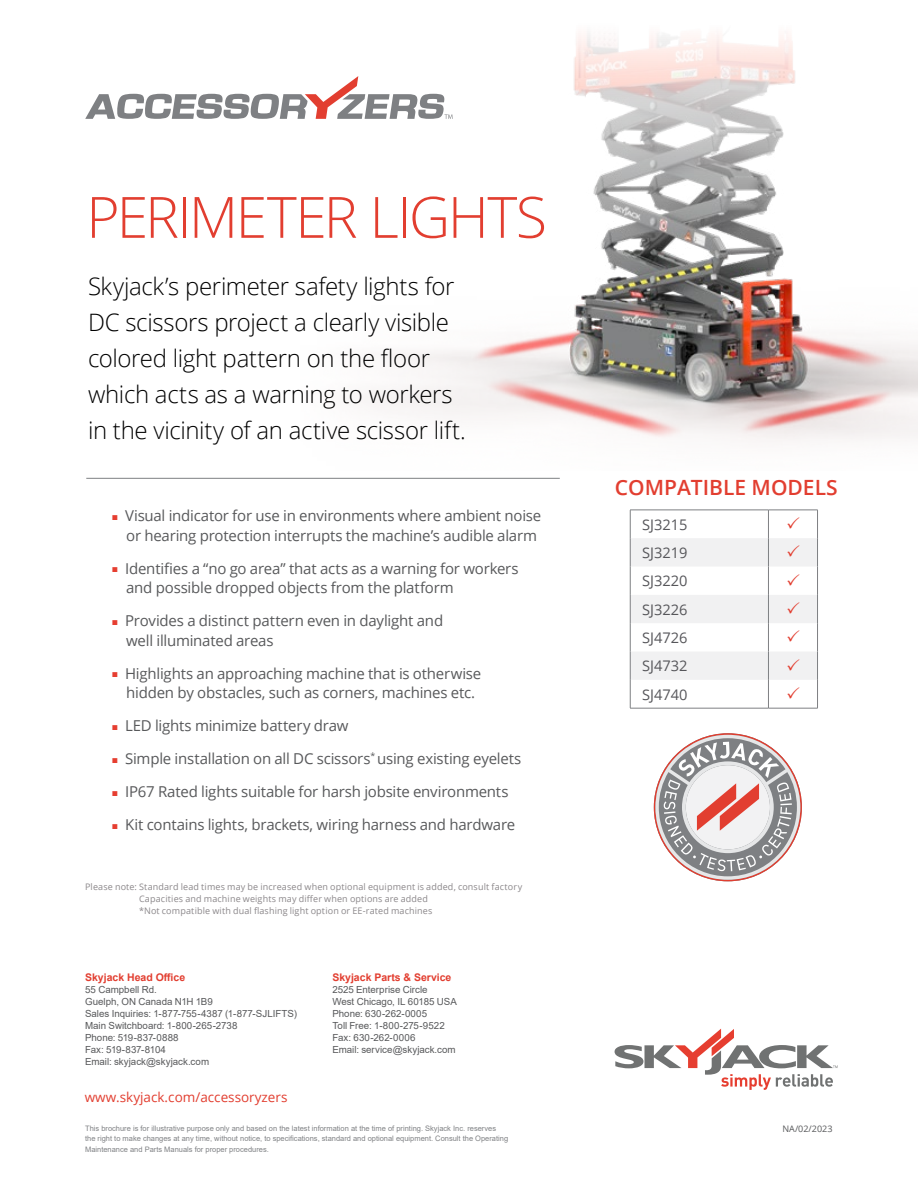
<style>
.page{position:relative;width:918px;height:1188px;background:#fff}
.page>*{position:absolute;margin:0;border:0;box-sizing:border-box;transform-origin:0 0}
.t1{font:300 57px "Open Sans";letter-spacing:-.04em;color:#e23e30}
.t2{font:300 24px/36px "Open Sans";letter-spacing:-.015em;color:#000}
.t3{font:600 21px "Open Sans";color:#e23e30}
.t4{font:15px/19.5px "Open Sans";letter-spacing:-.015em;color:#58595b}
.t5{font:14.7px/28.3px "Open Sans";color:#56565a;text-align:justify}
.t6{font:13.5px "Open Sans";color:#e23e30}
.t7{font:700 10.5px "Arial";color:#e23e30}
.t8{font:9.75px/12px "Arial";color:#58595b}
.t9{font:9px/12px "Open Sans";letter-spacing:.015em;color:#8b878a}
.t10{font:9px "Open Sans";color:#58595b}
.t11{font:7.5px/10.5px "Arial";color:#808285}
.s1{font-family:"Arial";font-size:10.5px;color:#e63e30}
</style>
<div class="page">
<img style="left:365px;top:33px;width:553px;height:408px">
<svg style="left:615px;top:1029px;width:223px;height:61px"></svg>
<hr style="left:86px;top:478px;width:474px;height:1px;background:#7e8083">
<svg style="left:85px;top:76px;width:368px;height:43px"></svg>
<hr style="left:768px;top:708px;width:50px;height:1px;background:#7e8083">
<hr style="left:630px;top:708px;width:138px;height:1px;background:#7e8083">
<svg style="left:654px;top:733px;width:148px;height:148px"></svg>
<svg style="left:630px;top:510px;width:188px;height:198px"></svg>
<h1 class="t1" style="left:86px;top:178px;width:462px">PERIMETER LIGHTS</h1>
<h2 class="t2" style="left:88px;top:268px;width:379px">Skyjack’s perimeter safety lights for DC scissors project a clearly visible colored light pattern on the floor which acts as a warning to workers in the vicinity of an active scissor lift.</h2>
<p class="t4" style="left:112px;top:506px;width:431px;text-align:right"><span class="s1">■</span> Visual indicator for use in environments where ambient noise or hearing protection interrupts the machine’s audible alarm</p>
<p class="t4" style="left:126px;top:558px;width:394px;text-indent:-14px"><span class="s1">■</span> Identifies a “no go area” that acts as a warning for workers and possible dropped objects from the platform</p>
<p class="t4" style="left:126px;top:611px;width:319px;text-indent:-14px"><span class="s1">■</span> Provides a distinct pattern even in daylight and well illuminated areas</p>
<p class="t4" style="left:112px;top:663px;width:371px;text-align:center"><span class="s1">■</span> Highlights an approaching machine that is otherwise hidden by obstacles, such as corners, machines etc.</p>
<p class="t4" style="left:112px;top:716px;width:238px"><span class="s1">■</span> LED lights minimize battery draw</p>
<p class="t4" style="left:112px;top:749px;width:411px"><span class="s1">■</span> Simple installation on all DC scissors<sup>*</sup> using existing eyelets</p>
<p class="t4" style="left:112px;top:782px;width:398px"><span class="s1">■</span> IP67 Rated lights suitable for harsh jobsite environments</p>
<p class="t4" style="left:112px;top:815px;width:405px"><span class="s1">■</span> Kit contains lights, brackets, wiring harness and hardware</p>
<p class="t9" style="left:139px;top:880px;width:385px;text-indent:-54px">Please note: Standard lead times may be increased when optional equipment is added, consult factory<br>Capacities and machine weights may differ when options are added<br>*Not compatible with dual flashing light option or EE-rated machines</p>
<p class="t7" style="left:85px;top:969px;width:102px">Skyjack Head Office</p>
<p class="t8" style="left:85px;top:983px;width:213px">55 Campbell Rd.<br>Guelph, ON Canada N1H 1B9<br>Sales Inquiries: 1-877-755-4387 (1-877-SJLIFTS)<br>Main Switchboard: 1-800-265-2738<br>Phone: 519-837-0888<br>Fax: 519-837-8104<br>Email: skyjack@skyjack.com</p>
<p class="t6" style="left:85px;top:1087px;width:204px">www.skyjack.com/accessoryzers</p>
<p class="t7" style="left:332px;top:969px;width:121px">Skyjack Parts &amp; Service</p>
<p class="t8" style="left:332px;top:983px;width:126px">2525 Enterprise Circle<br>West Chicago, IL 60185 USA<br>Phone: 630-262-0005<br>Toll Free: 1-800-275-9522<br>Fax: 630-262-0006<br>Email: service@skyjack.com</p>
<p class="t11" style="left:85px;top:1123px;width:425px">This brochure is for illustrative purpose only and based on the latest information at the time of printing. Skyjack Inc. reserves the right to make changes at any time, without notice, to specifications, standard and optional equipment. Consult the Operating<br>Maintenance and Parts Manuals for proper procedures.</p>
<h3 class="t3" style="left:615px;top:473px;width:224px">COMPATIBLE MODELS</h3>
<p class="t5" style="left:642px;top:510px;width:47px">SJ3215<br>SJ3219<br>SJ3220<br>SJ3226<br>SJ4726<br>SJ4732<br>SJ4740</p>
<p class="t10" style="left:783px;top:1123px;width:51px">NA/02/2023</p>
</div>
